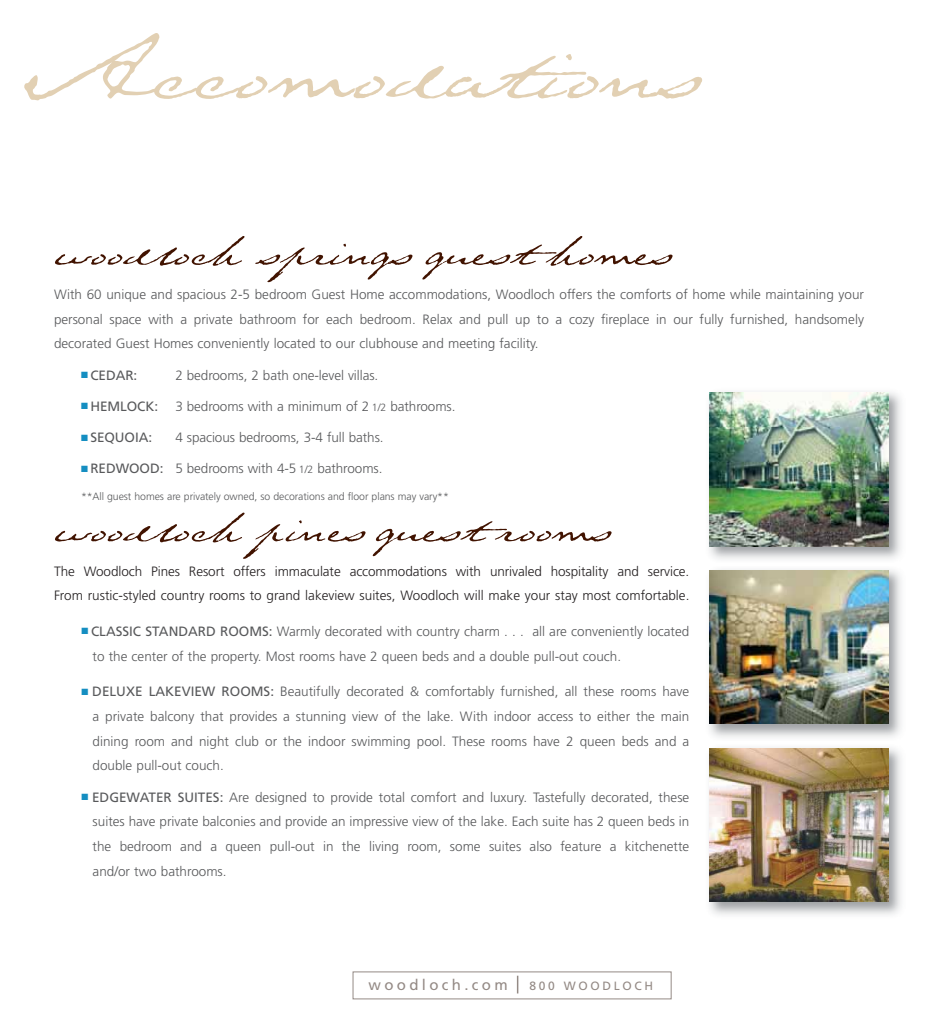
<style>
.page{position:relative;width:945px;height:1026px;background:#fff}
.page>*{position:absolute;margin:0;border:0;box-sizing:border-box;transform-origin:0 0}
.t1{font:114px "Texas Hero";color:#e2d0b3}
.t2{font:54px "Texas Hero";color:#411300}
.t3{font:15px "Frutiger";letter-spacing:.22em;color:#948a85}
.t4{font:300 13.5px/24.8px "Frutiger";color:#58595b;text-align:justify}
.t5{font:300 13.5px/24.8px "Frutiger";letter-spacing:-.005em;color:#231f20}
.t6{font:13.5px "Frutiger";letter-spacing:-.005em;color:#58595b}
.t7{font:12px "Frutiger";letter-spacing:.22em;color:#948a85}
.t8{font:300 10.5px "Frutiger";letter-spacing:-.005em;color:#58595b}
.s1{color:#158ec1}
.s2{font-size:10.5px}
.s3{font-weight:400}
</style>
<div class="page">
<svg style="left:517px;top:976px;width:1px;height:17px"></svg>
<div style="left:353px;top:972px;width:318px;height:27px;border:1px solid #948a85"></div>
<img style="left:709px;top:392px;width:192px;height:523px">
<img style="left:710px;top:571px;width:178px;height:153px">
<img style="left:710px;top:393px;width:178px;height:153px">
<img style="left:710px;top:748px;width:178px;height:154px">
<h1 class="t1" style="left:32px;top:-11px;width:674px">Accomodations</h1>
<h2 class="t2" style="left:54px;top:213px;width:621px">woodloch springs guest homes</h2>
<p class="t4" style="left:54px;top:283px;width:812px">With 60 unique and spacious 2-5 bedroom Guest Home accommodations, Woodloch offers the comforts of home while maintaining your personal space with a private bathroom for each bedroom. Relax and pull up to a cozy fireplace in our fully furnished, handsomely decorated Guest Homes conveniently located to our clubhouse and meeting facility.</p>
<p class="t6" style="left:81px;top:369px;width:58px"><span class="s1">■</span> CEDAR:</p>
<p class="t4" style="left:175px;top:364px;width:204px">2 bedrooms, 2 bath one-level villas.</p>
<p class="t6" style="left:81px;top:401px;width:79px"><span class="s1">■</span> HEMLOCK:</p>
<p class="t4" style="left:175px;top:395px;width:282px">3 bedrooms with a minimum of 2 <span class="s2">1/2</span> bathrooms.</p>
<p class="t6" style="left:81px;top:432px;width:73px"><span class="s1">■</span> SEQUOIA:</p>
<p class="t4" style="left:175px;top:426px;width:210px">4 spacious bedrooms, 3-4 full baths.</p>
<p class="t4" style="left:81px;top:457px;width:303px"><span class="s1">■</span> <span class="s3">REDWOOD:</span> 5 bedrooms with 4-5 <span class="s2">1/2</span> bathrooms.</p>
<p class="t8" style="left:81px;top:492px;width:369px">**All guest homes are privately owned, so decorations and floor plans may vary**</p>
<h2 class="t2" style="left:54px;top:490px;width:560px">woodloch pines guest rooms</h2>
<p class="t5" style="left:54px;top:560px;width:637px">The Woodloch Pines Resort offers immaculate accommodations with unrivaled hospitality and service.<br>From rustic-styled country rooms to grand lakeview suites, Woodloch will make your stay most comfortable.</p>
<p class="t4" style="left:93px;top:620px;width:598px;text-indent:-11px"><span class="s1">■</span> <span class="s3">CLASSIC STANDARD ROOMS:</span> Warmly decorated with country charm . . . all are conveniently located to the center of the property. Most rooms have 2 queen beds and a double pull-out couch.</p>
<p class="t4" style="left:93px;top:680px;width:598px;text-indent:-11px"><span class="s1">■</span> <span class="s3">DELUXE LAKEVIEW ROOMS:</span> Beautifully decorated &amp; comfortably furnished, all these rooms have a private balcony that provides a stunning view of the lake. With indoor access to either the main dining room and night club or the indoor swimming pool. These rooms have 2 queen beds and a double pull-out couch.</p>
<p class="t4" style="left:93px;top:786px;width:598px;text-indent:-11px"><span class="s1">■</span> <span class="s3">EDGEWATER SUITES:</span> Are designed to provide total comfort and luxury. Tastefully decorated, these suites have private balconies and provide an impressive view of the lake. Each suite has 2 queen beds in the bedroom and a queen pull-out in the living room, some suites also feature a kitchenette and/or two bathrooms.</p>
<p class="t3" style="left:369px;top:978px;width:141px">woodloch.com</p>
<p class="t7" style="left:529px;top:981px;width:125px">800 WOODLOCH</p>
</div>
